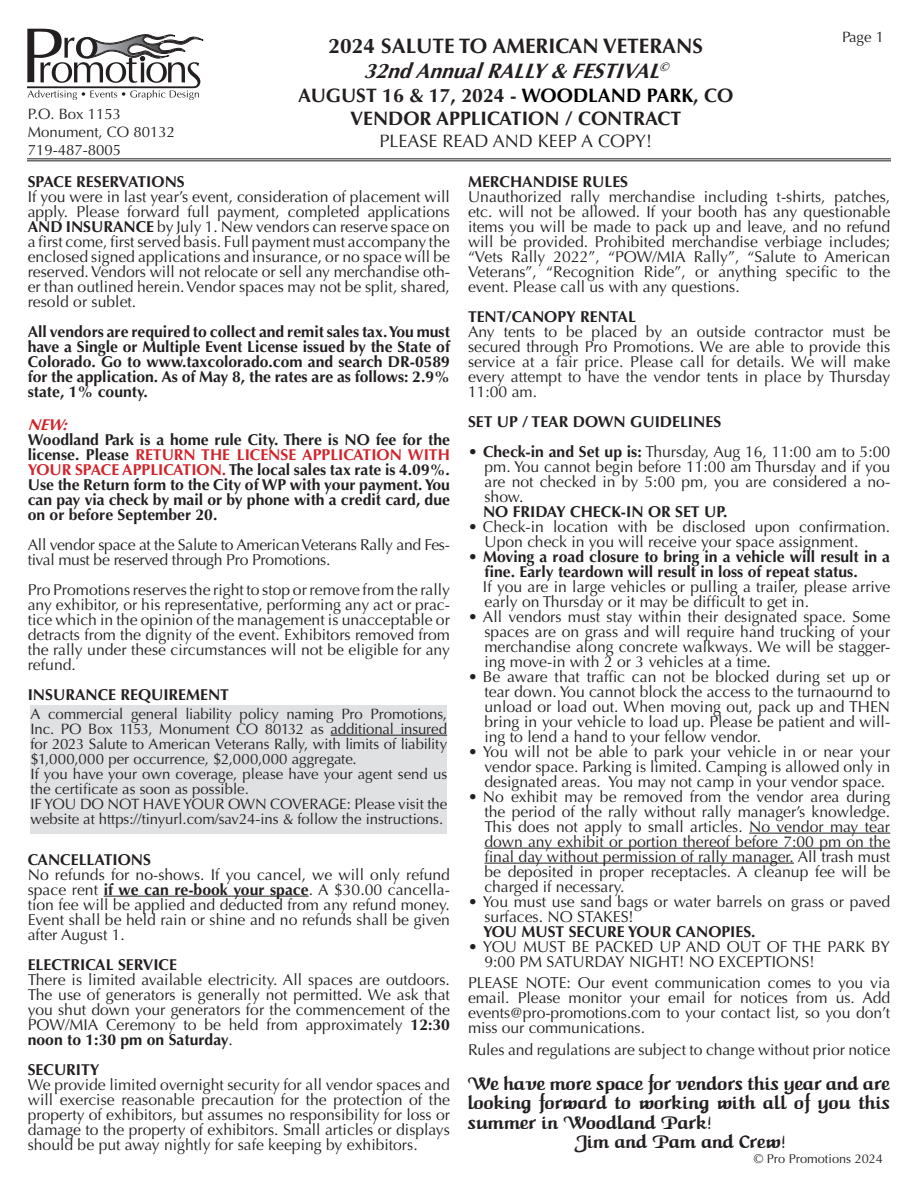
<style>
.page{position:relative;width:918px;height:1188px;background:#fff}
.page>*{position:absolute;margin:0;border:0;box-sizing:border-box;transform-origin:0 0}
.t1{font:700 21px "Optima";color:#231f20}
.t2{font:italic 700 21px "Optima";color:#231f20}
.t3{font:700 19.5px "Optima";color:#231f20}
.t4{font:18px "Optima";color:#231f20}
.t5{font:16.5px/19.5px "Maiden Word";color:#231f20;text-align:justify}
.t6{font:15.75px/15px "Optima";color:#231f20;text-align:justify}
.t7{font:700 15.75px/15px "Optima";color:#231f20;text-align:justify}
.t8{font:15.75px/15px "Optima";letter-spacing:-.02em;color:#231f20}
.t9{font:italic 700 15.75px "Optima";color:#d1232a}
.t10{font:15px/15px "Optima";letter-spacing:-.005em;color:#231f20}
.t11{font:12.75px "Optima";color:#231f20}
.s1{color:#000}
.s2{font-weight:700}
.s3{color:#d1232a}
.s4{font-weight:400}
</style>
<div class="page">
<svg style="left:27px;top:29px;width:176px;height:70px"></svg>
<hr style="left:104px;top:896px;width:205px;height:1px;background:#231f20">
<hr style="left:749px;top:833px;width:141px;height:1px;background:#231f20">
<hr style="left:484px;top:848px;width:406px;height:1px;background:#231f20">
<hr style="left:484px;top:863px;width:310px;height:1px;background:#231f20">
<div style="left:31px;top:705px;width:416px;height:128px;background:#e0e1e3"></div>
<hr style="left:331px;top:735px;width:116px;height:1px;background:#231f20">
<hr style="left:27px;top:158px;width:864px;height:1px;background:#231f20">
<hr style="left:27px;top:160px;width:864px;height:1px;background:#231f20">
<p class="t10" style="left:28px;top:107px;width:95px">P.O. Box 1153</p>
<p class="t10" style="left:28px;top:125px;width:149px">Monument, CO 80132</p>
<p class="t10" style="left:28px;top:143px;width:95px">719-487-8005</p>
<p class="t1" style="left:329px;top:34px;width:376px">2024 SALUTE TO AMERICAN VETERANS</p>
<p class="t2" style="left:363px;top:59px;width:311px">32ndAnnualRALLY&amp; FESTIVAL<sup>©</sup></p>
<p class="t3" style="left:298px;top:84px;width:437px">AUGUST 16 &amp; 17, 2024 - <span class="s1">WOODLAND PARK</span>, CO</p>
<p class="t3" style="left:350px;top:107px;width:333px">VENDOR APPLICATION / CONTRACT</p>
<p class="t4" style="left:379px;top:130px;width:274px">PLEASE READ AND KEEP A COPY!</p>
<p class="t10" style="left:842px;top:29px;width:43px">Page 1</p>
<p class="t7" style="left:28px;top:174px;width:159px">SPACE RESERVATIONS</p>
<p class="t6" style="left:28px;top:189px;width:424px">If you were in last year’s event, consideration of placement will apply. Please forward full payment, completed applications <span class="s2">AND INSURANCE</span> by July 1. New vendors can reserve space on a first come, first served basis. Full payment must accompany the enclosed signed applications and insurance, or no space will be reserved. Vendors will not relocate or sell any merchandise oth&shy;er than outlined herein. Vendor spaces may not be split, shared, resold or sublet.</p>
<p class="t7" style="left:28px;top:324px;width:424px">All vendors are required to collect and remit sales tax. You must have a Single or Multiple Event License issued by the State of Colorado. Go to www.taxcolorado.com and search DR-0589 for the application. As of May 8, the rates are as follows: 2.9% state, 1% county.</p>
<p class="t9" style="left:28px;top:415px;width:46px">NEW:</p>
<p class="t7" style="left:28px;top:432px;width:424px">Woodland Park is a home rule City. There is NO fee for the license. Please <span class="s3">RETURN THE LICENSE APPLICATION WITH YOUR SPACE APPLICATION.</span> The local sales tax rate is 4.09%.<br>Use the Return form to the City of WP with your payment. You can pay via check by mail or by phone with a credit card, due on or before September 20.</p>
<p class="t8" style="left:28px;top:537px;width:424px">All vendor space at the Salute to American Veterans Rally and Fes&shy;tival must be reserved through Pro Promotions.</p>
<p class="t6" style="left:28px;top:582px;width:424px">Pro Promotions reserves the right to stop or remove from the rally any exhibitor, or his representative, performing any act or prac&shy;tice which in the opinion of the management is unacceptable or detracts from the dignity of the event. Exhibitors removed from the rally under these circumstances will not be eligible for any refund.</p>
<p class="t7" style="left:28px;top:687px;width:203px">INSURANCE REQUIREMENT</p>
<p class="t10" style="left:31px;top:706px;width:418px;text-align:justify">A commercial general liability policy naming Pro Promotions, Inc. PO Box 1153, Monument CO 80132 as additional insured for 2023 Salute to American Veterans Rally, with limits of liability $1,000,000 per occurrence, $2,000,000 aggregate.</p>
<p class="t10" style="left:31px;top:766px;width:418px">If you have your own coverage, please have your agent send us the certificate as soon as possible.</p>
<p class="t10" style="left:31px;top:796px;width:418px">IF YOU DO NOT HAVE YOUR OWN COVERAGE: Please visit the website at https://tinyurl.com/sav24-ins &amp; follow the instructions.</p>
<p class="t7" style="left:28px;top:852px;width:125px">CANCELLATIONS</p>
<p class="t6" style="left:28px;top:867px;width:424px">No refunds for no-shows. If you cancel, we will only refund space rent <span class="s2">if we can re-book your space</span>. A $30.00 cancella&shy;tion fee will be applied and deducted from any refund money.<br>Event shall be held rain or shine and no refunds shall be given after August 1.</p>
<p class="t7" style="left:28px;top:957px;width:151px">ELECTRICAL SERVICE</p>
<p class="t6" style="left:28px;top:972px;width:424px">There is limited available electricity. All spaces are outdoors.<br>The use of generators is generally not permitted. We ask that you shut down your generators for the commencement of the POW/MIA Ceremony to be held from approximately <span class="s2">12:30 noon to 1:30 pm on Saturday</span>.</p>
<p class="t7" style="left:28px;top:1062px;width:73px">SECURITY</p>
<p class="t6" style="left:28px;top:1077px;width:424px">We provide limited overnight security for all vendor spaces and will exercise reasonable precaution for the protection of the property of exhibitors, but assumes no responsibility for loss or damage to the property of exhibitors. Small articles or displays should be put away nightly for safe keeping by exhibitors.</p>
<p class="t7" style="left:468px;top:174px;width:162px">MERCHANDISE RULES</p>
<p class="t6" style="left:468px;top:189px;width:424px">Unauthorized rally merchandise including t-shirts, patches, etc. will not be allowed. If your booth has any questionable items you will be made to pack up and leave, and no refund will be provided. Prohibited merchandise verbiage includes; “Vets Rally 2022”, “POW/MIA Rally”, “Salute to American Veterans”, “Recognition Ride”, or anything specific to the event. Please call us with any questions.</p>
<p class="t7" style="left:468px;top:309px;width:169px">TENT/CANOPY RENTAL</p>
<p class="t6" style="left:468px;top:324px;width:424px">Any tents to be placed by an outside contractor must be secured through Pro Promotions. We are able to provide this service at a fair price. Please call for details. We will make every attempt to have the vendor tents in place by Thursday 11:00 am.</p>
<p class="t7" style="left:468px;top:414px;width:255px">SET UP / TEAR DOWN GUIDELINES</p>
<p class="t6" style="left:484px;top:444px;width:407px;text-indent:-16px">• <span class="s2">Check-in and Set up is:</span> Thursday, Aug 16, 11:00 am to 5:00 pm. You cannot begin before 11:00 am Thursday and if you are not checked in by 5:00 pm, you are considered a no&shy;show.</p>
<p class="t7" style="left:483px;top:504px;width:246px">NO FRIDAY CHECK-IN OR SET UP.</p>
<p class="t6" style="left:484px;top:519px;width:407px;text-indent:-16px">• Check-in location with be disclosed upon confirmation.<br>Upon check in you will receive your space assignment.</p>
<p class="t7" style="left:484px;top:549px;width:407px;text-indent:-16px"><span class="s4">•</span> Moving a road closure to bring in a vehicle will result in a fine. Early teardown will result in loss of repeat status.</p>
<p class="t6" style="left:483px;top:579px;width:409px">If you are in large vehicles or pulling a trailer, please arrive early on Thursday or it may be difficult to get in.</p>
<p class="t6" style="left:484px;top:609px;width:407px;text-indent:-16px">• All vendors must stay within their designated space. Some spaces are on grass and will require hand trucking of your merchandise along concrete walkways. We will be stagger&shy;ing move-in with 2 or 3 vehicles at a time.</p>
<p class="t6" style="left:484px;top:669px;width:407px;text-indent:-16px">• Be aware that traffic can not be blocked during set up or tear down. You cannot block the access to the turnaournd to unload or load out. When moving out, pack up and THEN bring in your vehicle to load up. Please be patient and will&shy;ing to lend a hand to your fellow vendor.</p>
<p class="t6" style="left:484px;top:744px;width:407px;text-indent:-16px">• You will not be able to park your vehicle in or near your vendor space. Parking is limited. Camping is allowed only in designated areas. You may not camp in your vendor space.</p>
<p class="t6" style="left:484px;top:789px;width:407px;text-indent:-16px">• No exhibit may be removed from the vendor area during the period of the rally without rally manager’s knowledge.<br>This does not apply to small articles. No vendor may tear down any exhibit or portion thereof before 7:00 pm on the final day without permission of rally manager. All trash must be deposited in proper receptacles. A cleanup fee will be charged if necessary.</p>
<p class="t6" style="left:484px;top:894px;width:407px;text-indent:-16px">• You must use sand bags or water barrels on grass or paved surfaces. NO STAKES!</p>
<p class="t7" style="left:483px;top:924px;width:274px">YOU MUST SECURE YOUR CANOPIES.</p>
<p class="t6" style="left:484px;top:939px;width:407px;text-indent:-16px">• YOU MUST BE PACKED UP AND OUT OF THE PARK BY<br>9:00 PM SATURDAY NIGHT! NO EXCEPTIONS!</p>
<p class="t6" style="left:468px;top:975px;width:424px">PLEASE NOTE: Our event communication comes to you via email. Please monitor your email for notices from us. Add events@pro-promotions.com to your contact list, so you don’t miss our communications.</p>
<p class="t6" style="left:468px;top:1042px;width:424px">Rules and regulations are subject to change without prior notice</p>
<p class="t5" style="left:468px;top:1074px;width:424px">We have more space for vendors this year and are looking forward to working with all of you this summer in Woodland Park!</p>
<p class="t5" style="left:575px;top:1132px;width:212px">Jim and Pam and Crew!</p>
<p class="t11" style="left:754px;top:1152px;width:131px">© Pro Promotions 2024</p>
</div>
